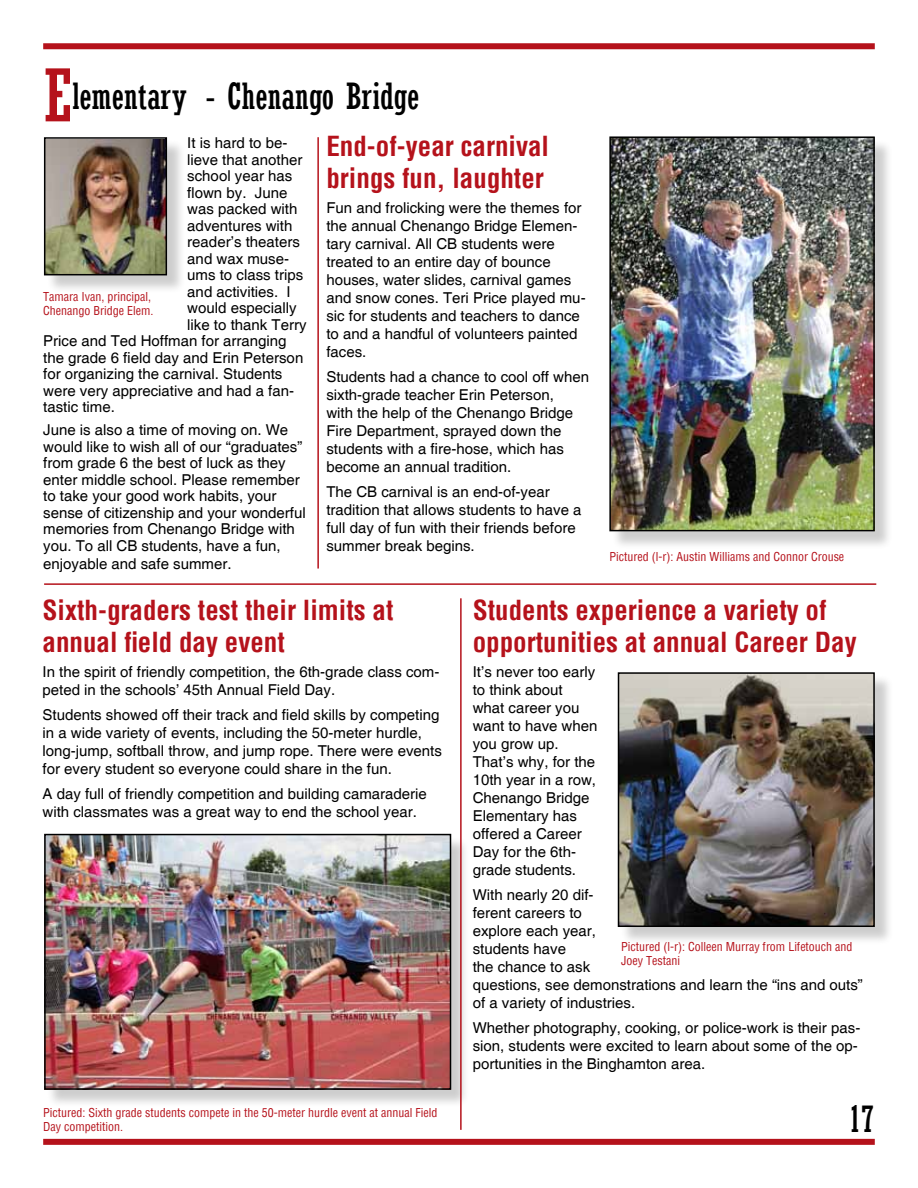
<style>
.page{position:relative;width:918px;height:1188px;background:#fff}
.page>*{position:absolute;margin:0;border:0;box-sizing:border-box;transform-origin:0 0}
.t1{font:condensed 36px "Rockwell";color:#000}
.t2{font:700 condensed 27px/32.4px "Helvetica";color:#b5121b}
.t3{font:15px/18px "Helvetica";color:#000}
.t4{font:condensed 12px/14.4px "Helvetica";color:#b5121b}
.s1{font-size:72px;color:#b5121b}
</style>
<div class="page">
<div style="left:43px;top:43px;width:832px;height:6px;background:#b5121b"></div>
<div style="left:43px;top:1139px;width:832px;height:6px;background:#b5121b"></div>
<div style="left:46px;top:139px;width:140px;height:155px;background:#000;opacity:.2"></div>
<img style="left:47px;top:140px;width:117px;height:132px">
<div style="left:44px;top:137px;width:123px;height:138px;border:2px solid #000"></div>
<div style="left:620px;top:675px;width:273px;height:271px;background:#000;opacity:.2"></div>
<img style="left:621px;top:675px;width:251px;height:249px">
<div style="left:618px;top:672px;width:257px;height:255px;border:2px solid #000"></div>
<hr style="left:44px;top:583px;width:832px;height:2px;background:#b5121b">
<hr style="left:317px;top:137px;width:2px;height:432px;background:#b5121b">
<div style="left:46px;top:836px;width:424px;height:272px;background:#000;opacity:.2"></div>
<img style="left:47px;top:837px;width:401px;height:250px">
<div style="left:44px;top:834px;width:407px;height:256px;border:2px solid #000"></div>
<hr style="left:460px;top:598px;width:2px;height:532px;background:#b5121b">
<div style="left:612px;top:139px;width:282px;height:411px;background:#000;opacity:.2"></div>
<img style="left:612px;top:139px;width:260px;height:389px">
<div style="left:609px;top:136px;width:266px;height:395px;border:2px solid #000"></div>
<h1 class="t1" style="left:44px;top:76px;width:377px"><span class="s1">E</span>lementary - Chenango Bridge</h1>
<p class="t3" style="left:187px;top:134px;width:102px">It is hard to be-</p>
<p class="t3" style="left:187px;top:151px;width:117px">lieve that another</p>
<p class="t3" style="left:187px;top:167px;width:107px">school year has</p>
<p class="t3" style="left:187px;top:184px;width:102px">flown by. June</p>
<p class="t3" style="left:187px;top:200px;width:112px">was packed with</p>
<p class="t3" style="left:187px;top:217px;width:107px">adventures with</p>
<p class="t3" style="left:187px;top:233px;width:114px">reader’s theaters</p>
<p class="t3" style="left:187px;top:250px;width:103px">and wax muse-</p>
<p class="t3" style="left:187px;top:266px;width:117px">ums to class trips</p>
<p class="t3" style="left:187px;top:283px;width:105px">and activities. I</p>
<p class="t3" style="left:187px;top:299px;width:111px">would especially</p>
<p class="t3" style="left:187px;top:316px;width:121px">like to thank Terry</p>
<p class="t3" style="left:43px;top:332px;width:245px">Price and Ted Hoffman for arranging</p>
<p class="t3" style="left:43px;top:349px;width:262px">the grade 6 field day and Erin Peterson</p>
<p class="t3" style="left:43px;top:365px;width:241px">for organizing the carnival. Students</p>
<p class="t3" style="left:43px;top:382px;width:252px">were very appreciative and had a fan-</p>
<p class="t3" style="left:43px;top:398px;width:73px">tastic time.</p>
<p class="t3" style="left:43px;top:422px;width:264px;line-height:16.5px">June is also a time of moving on. We would like to wish all of our “graduates” from grade 6 the best of luck as they enter middle school. Please remember to take your good work habits, your sense of citizenship and your wonderful memories from Chenango Bridge with you. To all CB students, have a fun,</p>
<p class="t3" style="left:43px;top:555px;width:190px">enjoyable and safe summer.</p>
<p class="t4" style="left:43px;top:289px;width:112px">Tamara Ivan, principal,<br>Chenango Bridge Elem.</p>
<h2 class="t2" style="left:326px;top:130px;width:224px">End-of-year carnival brings fun, laughter</h2>
<p class="t3" style="left:326px;top:199px;width:261px">Fun and frolicking were the themes for the annual Chenango Bridge Elemen&shy;tary carnival. All CB students were treated to an entire day of bounce houses, water slides, carnival games and snow cones. Teri Price played mu&shy;sic for students and teachers to dance to and a handful of volunteers painted faces.</p>
<p class="t3" style="left:326px;top:368px;width:264px">Students had a chance to cool off when sixth-grade teacher Erin Peterson,<br>with the help of the Chenango Bridge Fire Department, sprayed down the students with a fire-hose, which has become an annual tradition.</p>
<p class="t3" style="left:326px;top:483px;width:257px">The CB carnival is an end-of-year tradition that allows students to have a full day of fun with their friends before summer break begins.</p>
<p class="t4" style="left:609px;top:549px;width:236px">Pictured (l-r): Austin Williams and Connor Crouse</p>
<h2 class="t2" style="left:43px;top:594px;width:352px">Sixth-graders test their limits at annual field day event</h2>
<p class="t3" style="left:43px;top:663px;width:398px">In the spirit of friendly competition, the 6th-grade class com&shy;peted in the schools’ 45th Annual Field Day.</p>
<p class="t3" style="left:43px;top:706px;width:401px">Students showed off their track and field skills by competing in a wide variety of events, including the 50-meter hurdle, long-jump, softball throw, and jump rope. There were events for every student so everyone could share in the fun.</p>
<p class="t3" style="left:43px;top:785px;width:386px">A day full of friendly competition and building camaraderie with classmates was a great way to end the school year.</p>
<p class="t4" style="left:43px;top:1105px;width:396px">Pictured: Sixth grade students compete in the 50-meter hurdle event at annual Field<br>Day competition.</p>
<h2 class="t2" style="left:473px;top:594px;width:385px">Students experience a variety of opportunities at annual Career Day</h2>
<p class="t3" style="left:473px;top:663px;width:126px">It’s never too early to think about what career you want to have when you grow up.<br>That’s why, for the<br>10th year in a row,<br>Chenango Bridge<br>Elementary has offered a Career<br>Day for the 6th&shy;grade students.</p>
<p class="t3" style="left:473px;top:886px;width:392px">With nearly 20 dif-<br>ferent careers to<br>explore each year,<br>students have<br>the chance to ask<br>questions, see demonstrations and learn the “ins and outs” of a variety of industries.</p>
<p class="t3" style="left:473px;top:1019px;width:389px">Whether photography, cooking, or police-work is their pas&shy;sion, students were excited to learn about some of the op&shy;portunities in the Binghamton area.</p>
<p class="t4" style="left:621px;top:939px;width:233px">Pictured (l-r): Colleen Murray from Lifetouch and<br>Joey Testani</p>
<h1 class="t1" style="left:849px;top:1099px;width:28px">17</h1>
</div>
